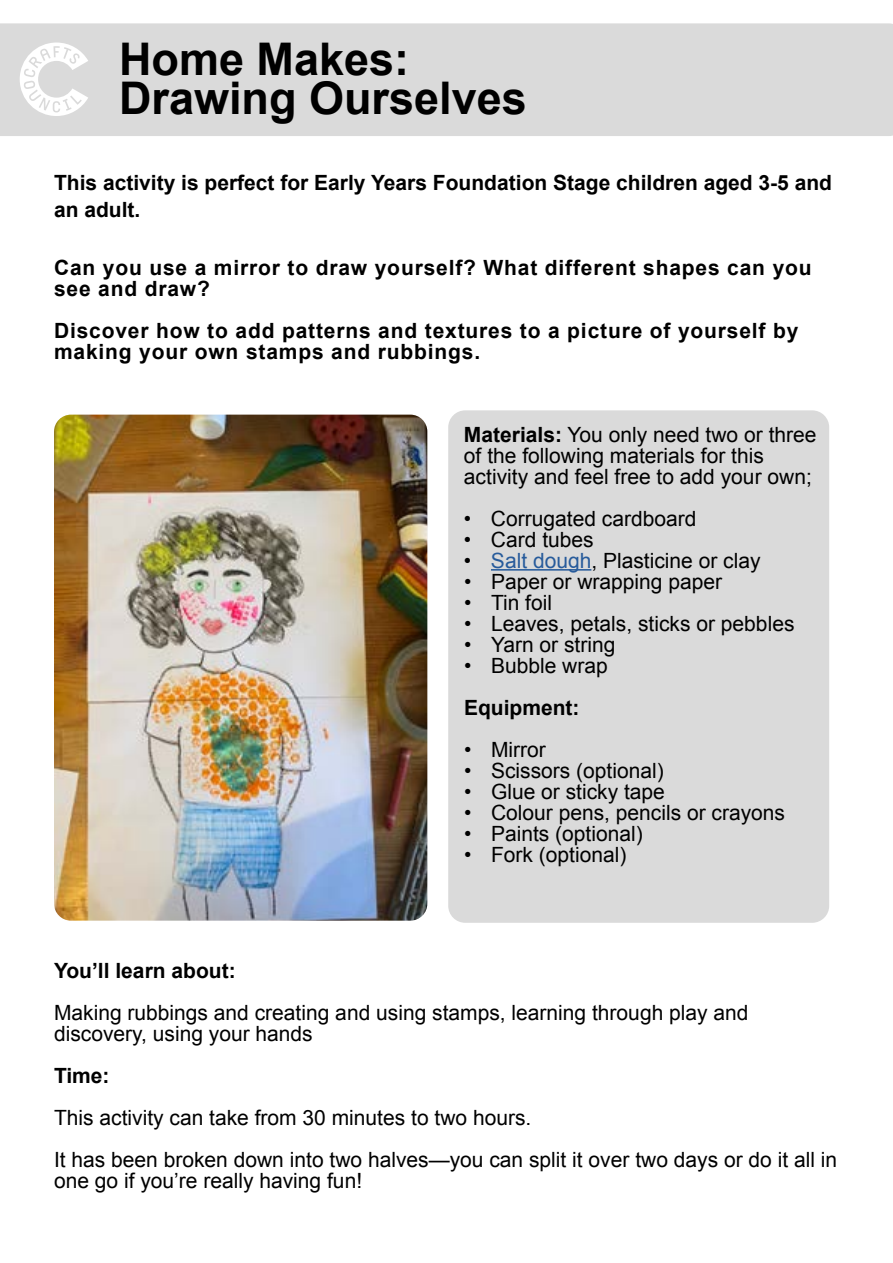
<style>
.page{position:relative;width:893px;height:1263px;background:#fff}
.page>*{position:absolute;margin:0;border:0;box-sizing:border-box;transform-origin:0 0}
.t1{font:700 45px/38.5px "Arial";color:#000}
.t2{font:21px/21px "Arial";color:#000}
.t3{font:700 21px/21px "Arial";letter-spacing:.04em;color:#000}
.t4{font:700 21px/27px "Arial";color:#000}
.s1{font-weight:700}
.s2{color:#275b9b}
</style>
<div class="page">
<div style="left:448px;top:410px;width:381px;height:513px;background:#dadada;border-radius:17px"></div>
<hr style="left:491px;top:569px;width:100px;height:2px;background:#275b9b">
<img style="left:54px;top:415px;width:373px;height:506px">
<div style="left:0;top:23px;width:893px;height:113px;background:#dadada"></div>
<svg style="left:20px;top:43px;width:68px;height:73px"></svg>
<h1 class="t1" style="left:119px;top:42px;width:409px">Home Makes:<br>Drawing Ourselves</h1>
<p class="t4" style="left:54px;top:169px;width:780px">This activity is perfect for Early Years Foundation Stage children aged 3-5 and an adult.</p>
<p class="t3" style="left:54px;top:258px;width:759px">Can you use a mirror to draw yourself? What different shapes can you see and draw?</p>
<p class="t3" style="left:54px;top:321px;width:746px">Discover how to add patterns and textures to a picture of yourself by making your own stamps and rubbings.</p>
<p class="t2" style="left:464px;top:424px;width:354px"><span class="s1">Materials:</span> You only need two or three of the following materials for this activity and feel free to add your own;</p>
<p class="t2" style="left:464px;top:508px;width:234px">• Corrugated cardboard</p>
<p class="t2" style="left:464px;top:529px;width:131px">• Card tubes</p>
<p class="t2" style="left:464px;top:550px;width:298px">• <span class="s2">Salt dough</span>, Plasticine or clay</p>
<p class="t2" style="left:464px;top:571px;width:260px">• Paper or wrapping paper</p>
<p class="t2" style="left:464px;top:592px;width:90px">• Tin foil</p>
<p class="t2" style="left:464px;top:613px;width:332px">• Leaves, petals, sticks or pebbles</p>
<p class="t2" style="left:464px;top:634px;width:153px">• Yarn or string</p>
<p class="t2" style="left:464px;top:655px;width:145px">• Bubble wrap</p>
<p class="t4" style="left:464px;top:694px;width:117px">Equipment:</p>
<p class="t2" style="left:464px;top:739px;width:83px">• Mirror</p>
<p class="t2" style="left:464px;top:760px;width:201px">• Scissors (optional)</p>
<p class="t2" style="left:464px;top:781px;width:202px">• Glue or sticky tape</p>
<p class="t2" style="left:464px;top:802px;width:323px">• Colour pens, pencils or crayons</p>
<p class="t2" style="left:464px;top:823px;width:180px">• Paints (optional)</p>
<p class="t2" style="left:464px;top:844px;width:164px">• Fork (optional)</p>
<p class="t4" style="left:54px;top:958px;width:183px">You’ll learn about:</p>
<p class="t2" style="left:54px;top:1003px;width:696px">Making rubbings and creating and using stamps, learning through play and discovery, using your hands</p>
<p class="t3" style="left:54px;top:1066px;width:57px">Time:</p>
<p class="t2" style="left:54px;top:1097px;width:785px;line-height:42px">This activity can take from 30 minutes to two hours.<br>It has been broken down into two halves—you can split it over two days or do it all in</p>
<p class="t2" style="left:54px;top:1171px;width:310px">one go if you’re really having fun!</p>
</div>
